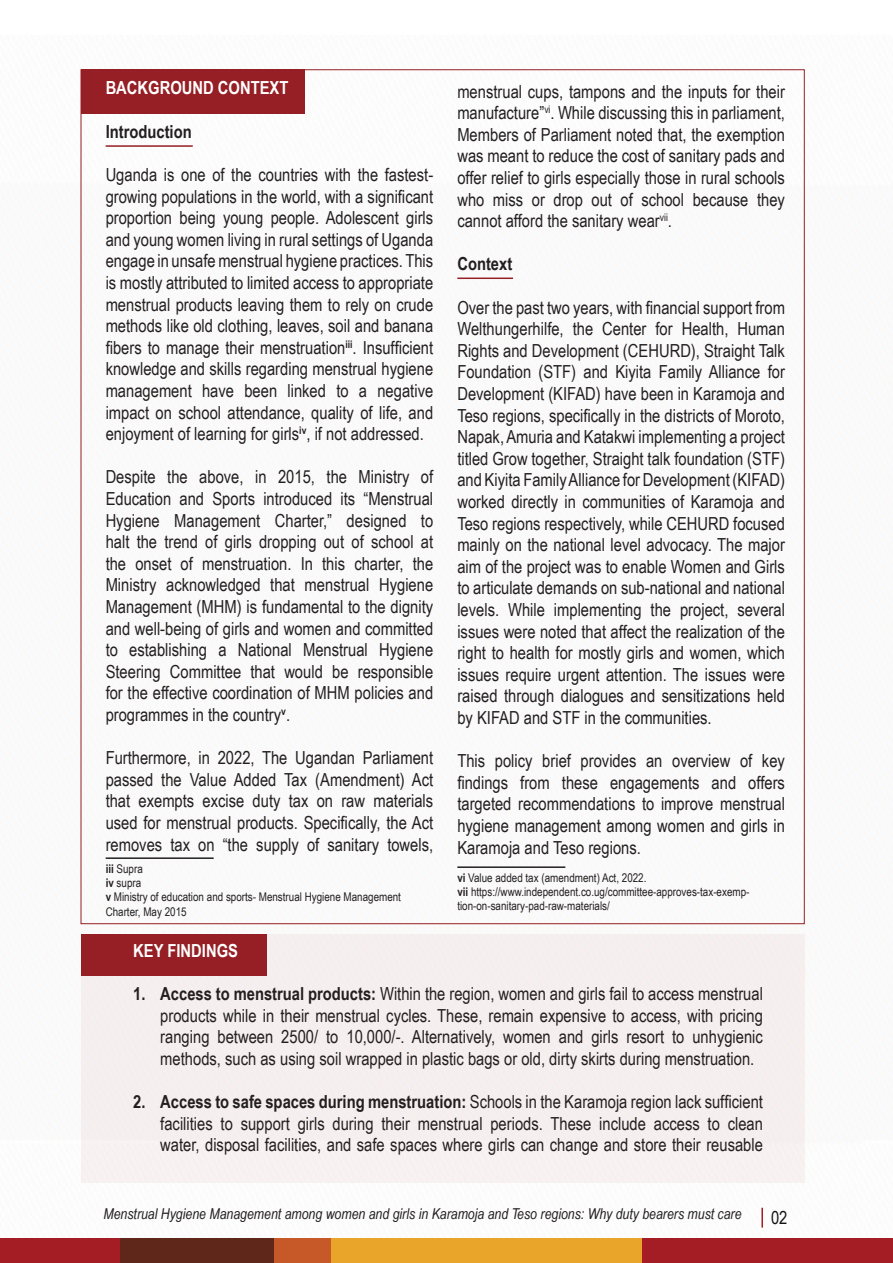
<style>
.page{position:relative;width:893px;height:1263px;background:#fff}
.page>*{position:absolute;margin:0;border:0;box-sizing:border-box;transform-origin:0 0}
.t1{font:18px/21.6px "Arial Narrow";color:#231f20;text-align:justify}
.t2{font:700 18px "Arial Narrow";color:#fff}
.t3{font:700 18px "Arial Narrow";color:#231f20}
.t4{font:18px "Arial Narrow";color:#171418}
.t5{font:italic 15px "Arial Narrow";color:#231f20}
.t6{font:12px/14.4px "Arial Narrow";color:#231f20}
.s1{font-weight:700}
</style>
<div class="page">
<div style="left:329px;top:1238px;width:500px;height:25px;background:#e9a529"></div>
<div style="left:274px;top:1238px;width:57px;height:25px;background:#c75928"></div>
<div style="left:0;top:1238px;width:172px;height:25px;background:#a41d25"></div>
<div style="left:642px;top:1238px;width:251px;height:25px;background:#a41d25"></div>
<div style="left:120px;top:1238px;width:154px;height:25px;background:#5f261a"></div>
<svg style="left:761px;top:1208px;width:2px;height:19px"></svg>
<div style="left:81px;top:70px;width:224px;height:44px;background:#951f24"></div>
<div style="left:81px;top:934px;width:723px;height:249px;background:#f5efef"></div>
<hr style="left:106px;top:857px;width:108px;height:2px;background:#231f20">
<div style="left:81px;top:934px;width:186px;height:41px;background:#951f24"></div>
<hr style="left:457px;top:866px;width:108px;height:2px;background:#231f20">
<hr style="left:457px;top:278px;width:56px;height:1px;background:#951f24">
<hr style="left:106px;top:145px;width:87px;height:2px;background:#951f24">
<p class="t2" style="left:106px;top:75px;width:184px">BACKGROUND CONTEXT</p>
<p class="t3" style="left:106px;top:118px;width:88px">Introduction</p>
<p class="t1" style="left:106px;top:163px;width:329px">Uganda is one of the countries with the fastest&shy;growing populations in the world, with a significant proportion being young people. Adolescent girls and young women living in rural settings of Uganda engage in unsafe menstrual hygiene practices. This is mostly attributed to limited access to appropriate menstrual products leaving them to rely on crude methods like old clothing, leaves, soil and banana fibers to manage their menstruation<sup>iii</sup>. Insufficient knowledge and skills regarding menstrual hygiene management have been linked to a negative impact on school attendance, quality of life, and enjoyment of learning for girls<sup>iv</sup>, if not addressed.</p>
<p class="t1" style="left:106px;top:465px;width:329px">Despite the above, in 2015, the Ministry of Education and Sports introduced its “Menstrual Hygiene Management Charter,” designed to halt the trend of girls dropping out of school at the onset of menstruation. In this charter, the Ministry acknowledged that menstrual Hygiene Management (MHM) is fundamental to the dignity and well-being of girls and women and committed to establishing a National Menstrual Hygiene Steering Committee that would be responsible for the effective coordination of MHM policies and programmes in the country<sup>v</sup>.</p>
<p class="t1" style="left:106px;top:746px;width:329px">Furthermore, in 2022, The Ugandan Parliament passed the Value Added Tax (Amendment) Act that exempts excise duty tax on raw materials used for menstrual products. Specifically, the Act removes tax on “the supply of sanitary towels,</p>
<p class="t6" style="left:106px;top:861px;width:39px"><span class="s1">iii</span> Supra</p>
<p class="t6" style="left:106px;top:875px;width:37px"><span class="s1">iv</span> supra</p>
<p class="t6" style="left:106px;top:889px;width:297px"><span class="s1">v</span> Ministry of education and sports- Menstrual Hygiene Management<br>Charter, May 2015</p>
<p class="t1" style="left:457px;top:80px;width:329px">menstrual cups, tampons and the inputs for their manufacture”<sup>vi</sup>. While discussing this in parliament, Members of Parliament noted that, the exemption was meant to reduce the cost of sanitary pads and offer relief to girls especially those in rural schools who miss or drop out of school because they cannot afford the sanitary wear<sup>vii</sup>.</p>
<p class="t3" style="left:457px;top:250px;width:56px">Context</p>
<p class="t1" style="left:457px;top:296px;width:329px">Over the past two years, with financial support from Welthungerhilfe, the Center for Health, Human Rights and Development (CEHURD), Straight Talk Foundation (STF) and Kiyita Family Alliance for Development (KIFAD) have been in Karamoja and Teso regions, specifically in the districts of Moroto, Napak, Amuria and Katakwi implementing a project titled Grow together, Straight talk foundation (STF) and Kiyita Family Alliance for Development (KIFAD) worked directly in communities of Karamoja and Teso regions respectively, while CEHURD focused mainly on the national level advocacy. The major aim of the project was to enable Women and Girls to articulate demands on sub-national and national levels. While implementing the project, several issues were noted that affect the realization of the right to health for mostly girls and women, which issues require urgent attention. The issues were raised through dialogues and sensitizations held by KIFAD and STF in the communities.</p>
<p class="t1" style="left:457px;top:749px;width:329px">This policy brief provides an overview of key findings from these engagements and offers targeted recommendations to improve menstrual hygiene management among women and girls in Karamoja and Teso regions.</p>
<p class="t6" style="left:457px;top:870px;width:191px"><span class="s1">vi</span> Value added tax (amendment) Act, 2022.</p>
<p class="t6" style="left:457px;top:884px;width:294px"><span class="s1">vii</span> https://www.independent.co.ug/committee-approves-tax-exemp&shy;tion-on-sanitary-pad-raw-materials/</p>
<p class="t2" style="left:133px;top:937px;width:106px">KEY FINDINGS</p>
<p class="t1" style="left:160px;top:982px;width:604px;text-indent:-27px"><span class="s1">1. Access to menstrual products:</span> Within the region, women and girls fail to access menstrual products while in their menstrual cycles. These, remain expensive to access, with pricing ranging between 2500/ to 10,000/-. Alternatively, women and girls resort to unhygienic methods, such as using soil wrapped in plastic bags or old, dirty skirts during menstruation.</p>
<p class="t1" style="left:160px;top:1090px;width:604px;text-indent:-27px"><span class="s1">2. Access to safe spaces during menstruation:</span> Schools in the Karamoja region lack sufficient facilities to support girls during their menstrual periods. These include access to clean water, disposal facilities, and safe spaces where girls can change and store their reusable</p>
<p class="t5" style="left:104px;top:1203px;width:640px">Menstrual Hygiene Management among women and girls in Karamoja and Teso regions: Why duty bearers must care</p>
<p class="t4" style="left:771px;top:1205px;width:18px">02</p>
</div>
